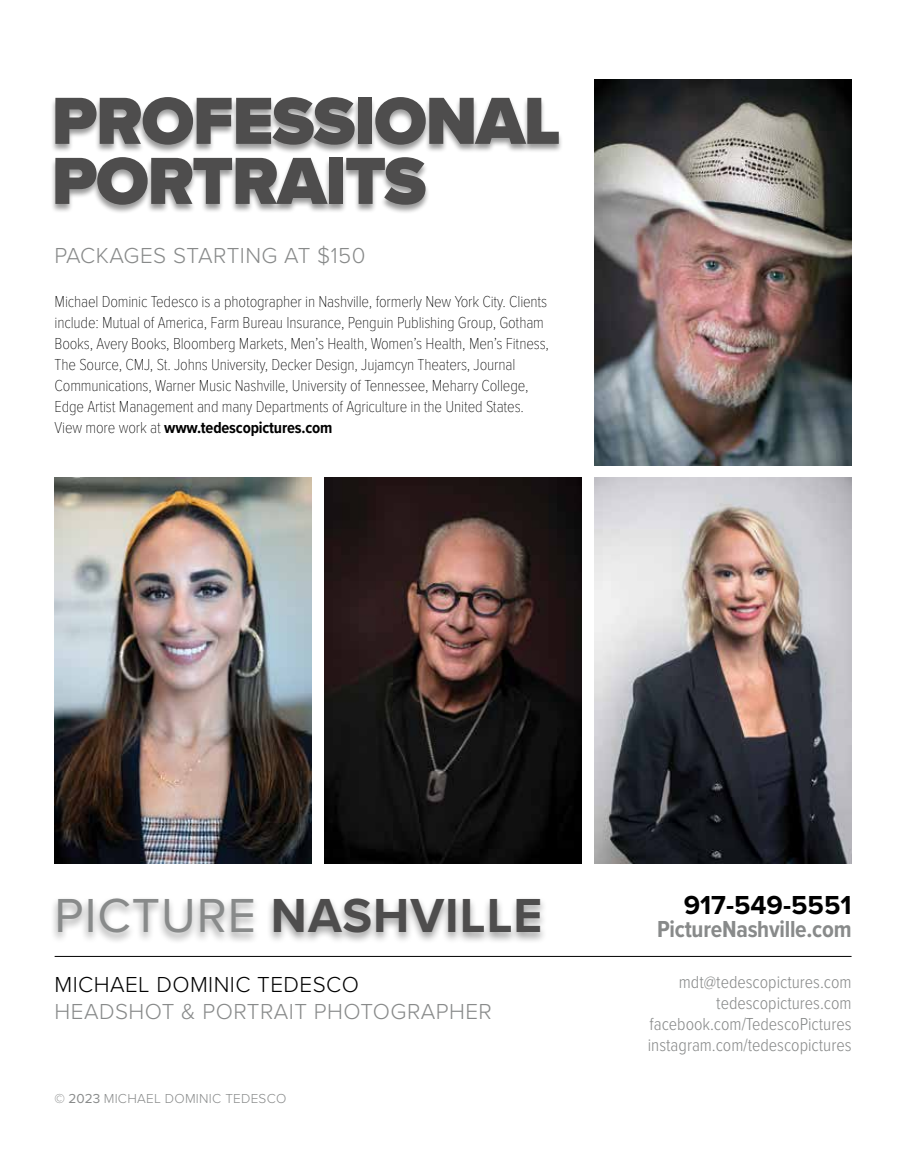
<style>
.page{position:relative;width:905px;height:1175px;background:#fff}
.page>*{position:absolute;margin:0;border:0;box-sizing:border-box;transform-origin:0 0}
.t1{font:900 69px/60px "Proxima Nova";letter-spacing:-.02em;color:#4e4d4d}
.t2{font:700 49.5px "Proxima Nova";letter-spacing:.02em;color:#4e4d4d}
.t3{font:700 27px "Proxima Nova";color:#000}
.t4{font:700 24px "Proxima Nova Cond";letter-spacing:-.01em;color:#888a8a}
.t5{font:300 22.5px "Proxima Nova";letter-spacing:.02em;color:#888a8a}
.t6{font:300 22.5px "Proxima Nova";letter-spacing:.02em;color:#000}
.t7{font:300 18px/21px "Proxima Nova Cond";color:#888a8a;text-align:right}
.t8{font:100 16.5px/21px "Proxima Nova Cond";letter-spacing:-.01em;color:#000}
.t9{font:300 13.5px "Proxima Nova";letter-spacing:.02em;color:#888a8a}
.s1{font-weight:700}
.s2{font-weight:400;color:#888a8a}
.s3{font-weight:400}
</style>
<div class="page">
<div style="left:51px;top:895px;width:497px;height:49px;background:#000;opacity:.4"></div>
<hr style="left:55px;top:956px;width:796px;height:1px;background:#000">
<img style="left:55px;top:477px;width:257px;height:386px">
<img style="left:324px;top:477px;width:257px;height:386px">
<img style="left:594px;top:477px;width:257px;height:386px">
<img style="left:594px;top:80px;width:257px;height:385px">
<div style="left:51px;top:97px;width:513px;height:118px;background:#000;opacity:.4"></div>
<h1 class="t1" style="left:52px;top:90px;width:510px">PROFESSIONAL<br>PORTRAITS</h1>
<h3 class="t5" style="left:55px;top:238px;width:312px">PACKAGES STARTING AT $150</h3>
<p class="t8" style="left:55px;top:290px;width:496px">Michael Dominic Tedesco is a photographer in Nashville, formerly New York City. Clients include: Mutual of America, Farm Bureau Insurance, Penguin Publishing Group, Gotham Books, Avery Books, Bloomberg Markets, Men’s Health, Women’s Health, Men’s Fitness, The Source, CMJ, St. Johns University, Decker Design, Jujamcyn Theaters, Journal Communications, Warner Music Nashville, University of Tennessee, Meharry College, Edge Artist Management and many Departments of Agriculture in the United States.<br>View more work at <span class="s1">www.tedescopictures.com</span></p>
<h2 class="t2" style="left:55px;top:878px;width:489px"><span class="s2">PICTURE</span> NASHVILLE</h2>
<h3 class="t6" style="left:55px;top:968px;width:306px">MICHAEL DOMINIC TEDESCO</h3>
<h3 class="t5" style="left:55px;top:995px;width:439px">HEADSHOT &amp; PORTRAIT PHOTOGRAPHER</h3>
<p class="t9" style="left:55px;top:1088px;width:233px"><span class="s3">© 2023</span> MICHAEL DOMINIC TEDESCO</p>
<h3 class="t3" style="left:683px;top:885px;width:169px">917-549-5551</h3>
<h3 class="t4" style="left:657px;top:911px;width:196px">PictureNashville.com</h3>
<p class="t7" style="left:647px;top:971px;width:205px">mdt@tedescopictures.com tedescopictures.com facebook.com/TedescoPictures instagram.com/tedescopictures</p>
</div>
